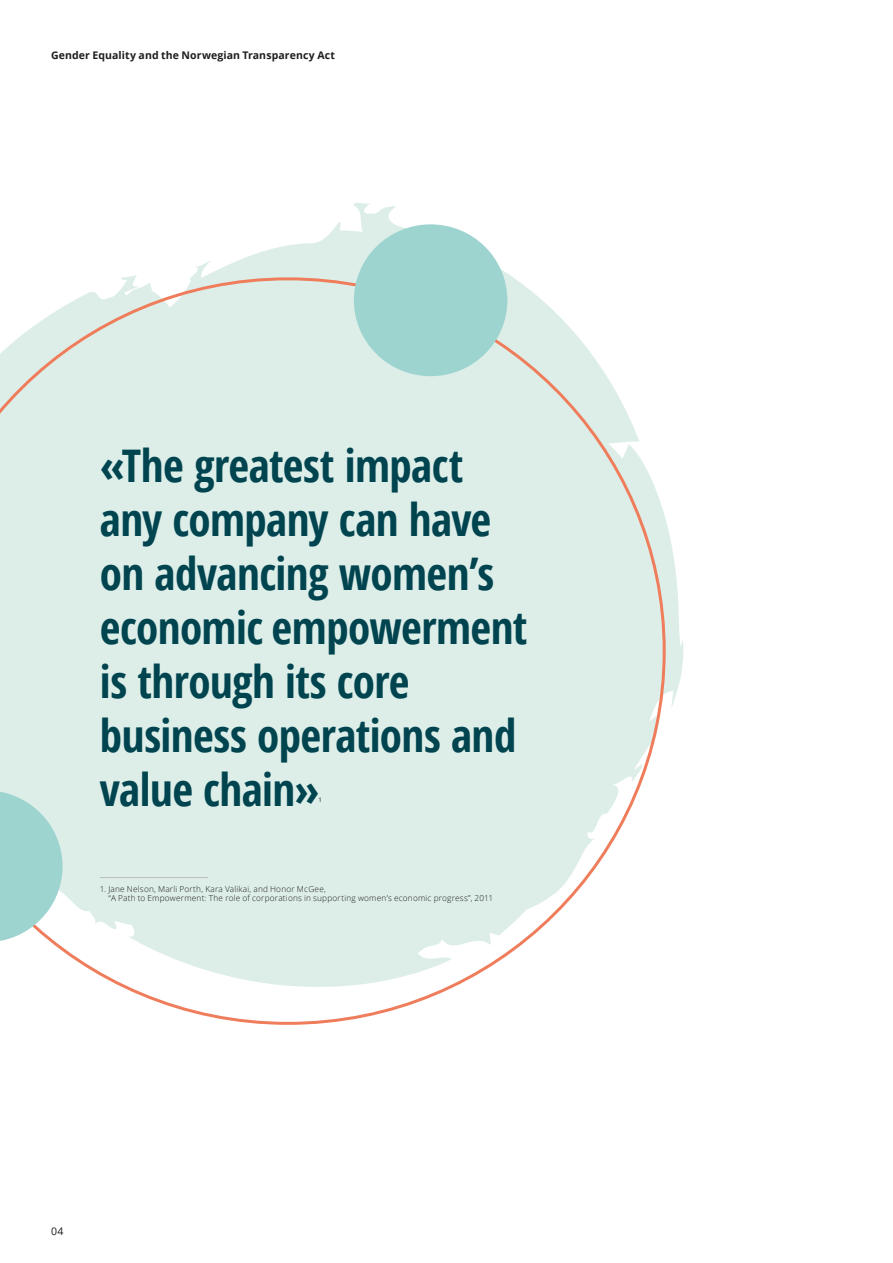
<style>
.page{position:relative;width:893px;height:1263px;background:#fff}
.page>*{position:absolute;margin:0;border:0;box-sizing:border-box;transform-origin:0 0}
.Pull_out_XL_light_wh{font:700 45px/54px "Open Sans Condensed";letter-spacing:-.01em;color:#004450}
.t1{font:700 10.5px "Open Sans";letter-spacing:.01em;color:#1d1d1b}
.t2{font:10.5px "Open Sans";color:#1d1d1b}
.Footer_copy{font:300 8.25px/9.8px "Open Sans";letter-spacing:.025em;color:#1d1d1b}
.Pull_out_XL_light_wh-2{font:6.15px "Open Sans";color:#1d1d1b}
</style>
<div class="page">
<svg style="left:129px;top:203px;width:554px;height:505px"></svg>
<svg style="left:0;top:277px;width:666px;height:748px"></svg>
<div style="left:354px;top:224px;width:153px;height:152px;background:#9ed4d0;border-radius:50%"></div>
<svg style="left:0;top:790px;width:63px;height:152px;background:#b3dcd8"></svg>
<hr style="left:100px;top:877px;width:108px;height:1px;background:#bdbebf">
<p class="t1" style="left:51px;top:48px;width:285px">Gender Equality and the Norwegian Transparency Act</p>
<p class="Pull_out_XL_light_wh" style="left:100px;top:437px;width:429px">«The greatest impact any company can have on advancing women’s economic empowerment is through its core business operations and value chain»</p>
<p class="Pull_out_XL_light_wh-2" style="left:319px;top:796px;width:5px">1</p>
<p class="Footer_copy" style="left:109px;top:883px;width:386px;text-indent:-9px">1. Jane Nelson, Marli Porth, Kara Valikai, and Honor McGee,<br>“A Path to Empowerment: The role of corporations in supporting women’s economic progress”, 2011</p>
<p class="t2" style="left:51px;top:1224px;width:14px">04</p>
</div>
